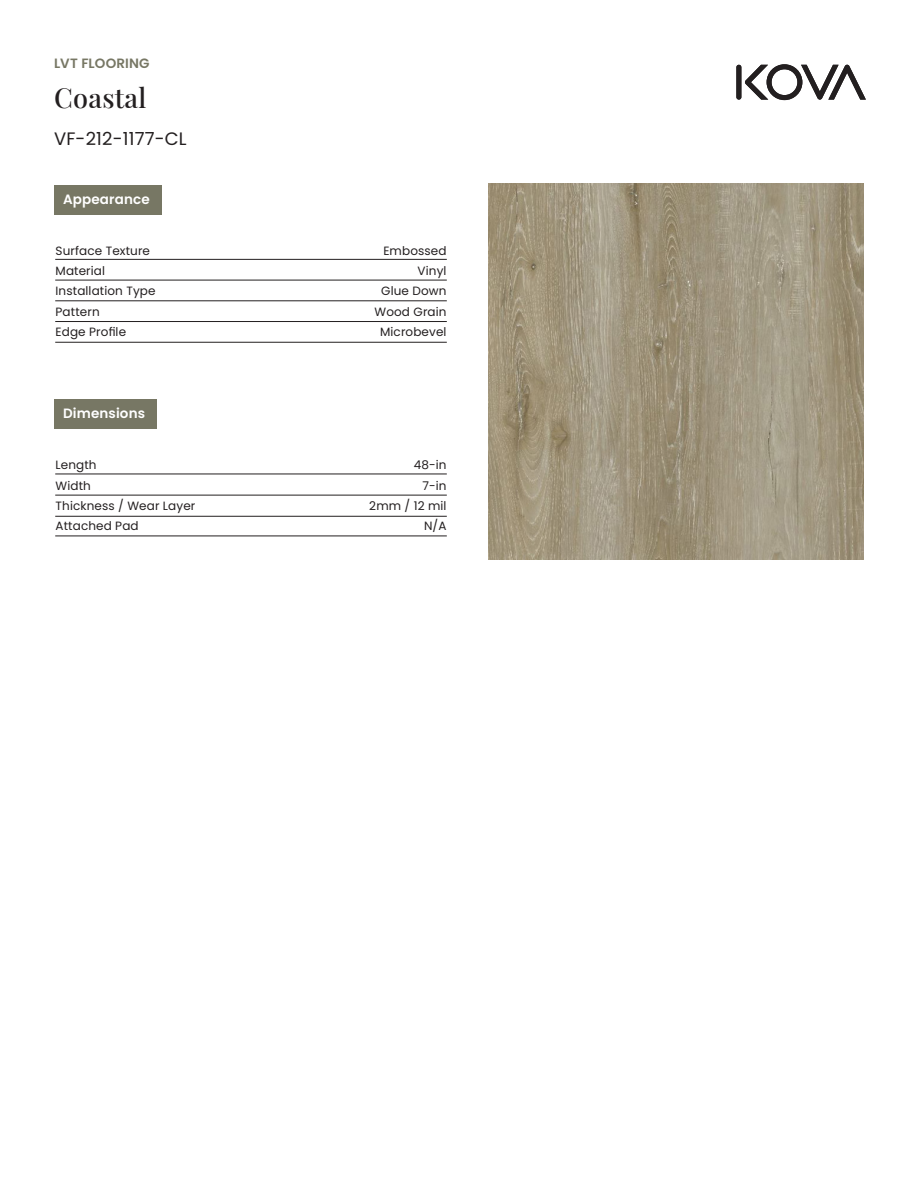
<style>
.page{position:relative;width:918px;height:1188px;background:#fff}
.page>*{position:absolute;margin:0;border:0;box-sizing:border-box;transform-origin:0 0}
.t1{font:500 27px "Playfair Display";letter-spacing:.01em;color:#231f20}
.t2{font:18px "Poppins";letter-spacing:.01em;color:#231f20}
.t3{font:600 13.5px "Poppins";letter-spacing:.01em;color:#fff}
.t4{font:600 13.5px "Poppins";letter-spacing:.01em;color:#777764}
.body{font:12px "Poppins";letter-spacing:.01em;color:#231f20}
</style>
<div class="page">
<div style="left:736px;top:65px;width:5px;height:35px;background:#231f20;border-radius:3px"></div>
<svg style="left:745px;top:64px;width:121px;height:36px"></svg>
<hr style="left:55px;top:536px;width:392px;height:1px;background:#231f20">
<hr style="left:55px;top:516px;width:392px;height:1px;background:#231f20">
<hr style="left:55px;top:495px;width:392px;height:1px;background:#231f20">
<hr style="left:55px;top:474px;width:392px;height:1px;background:#231f20">
<div style="left:54px;top:400px;width:102px;height:29px;background:#777764"></div>
<div style="left:54px;top:185px;width:108px;height:29px;background:#777764"></div>
<hr style="left:55px;top:259px;width:392px;height:1px;background:#231f20">
<hr style="left:55px;top:280px;width:392px;height:1px;background:#231f20">
<hr style="left:55px;top:301px;width:392px;height:1px;background:#231f20">
<hr style="left:55px;top:321px;width:392px;height:1px;background:#231f20">
<hr style="left:55px;top:342px;width:392px;height:1px;background:#231f20">
<img style="left:488px;top:184px;width:376px;height:376px">
<p class="t4" style="left:54px;top:56px;width:97px">LVT FLOORING</p>
<p class="t1" style="left:54px;top:76px;width:94px">Coastal</p>
<p class="t2" style="left:54px;top:128px;width:134px">VF-212-1177-CL</p>
<p class="t3" style="left:63px;top:191px;width:88px">Appearance</p>
<p class="body" style="left:56px;top:243px;width:96px">Surface Texture</p>
<p class="body" style="left:56px;top:264px;width:51px">Material</p>
<p class="body" style="left:56px;top:284px;width:101px">Installation Type</p>
<p class="body" style="left:56px;top:305px;width:46px">Pattern</p>
<p class="body" style="left:56px;top:325px;width:72px">Edge Profile</p>
<p class="t3" style="left:63px;top:406px;width:84px">Dimensions</p>
<p class="body" style="left:56px;top:458px;width:43px">Length</p>
<p class="body" style="left:56px;top:478px;width:37px">Width</p>
<p class="body" style="left:56px;top:499px;width:141px">Thickness / Wear Layer</p>
<p class="body" style="left:56px;top:519px;width:85px">Attached Pad</p>
<p class="body" style="left:383px;top:243px;width:65px">Embossed</p>
<p class="body" style="left:418px;top:264px;width:30px">Vinyl</p>
<p class="body" style="left:381px;top:284px;width:67px">Glue Down</p>
<p class="body" style="left:375px;top:305px;width:74px">Wood Grain</p>
<p class="body" style="left:380px;top:325px;width:68px">Microbevel</p>
<p class="body" style="left:414px;top:458px;width:34px">48-in</p>
<p class="body" style="left:422px;top:478px;width:26px">7-in</p>
<p class="body" style="left:369px;top:499px;width:79px">2mm / 12 mil</p>
<p class="body" style="left:424px;top:519px;width:24px">N/A</p>
</div>
